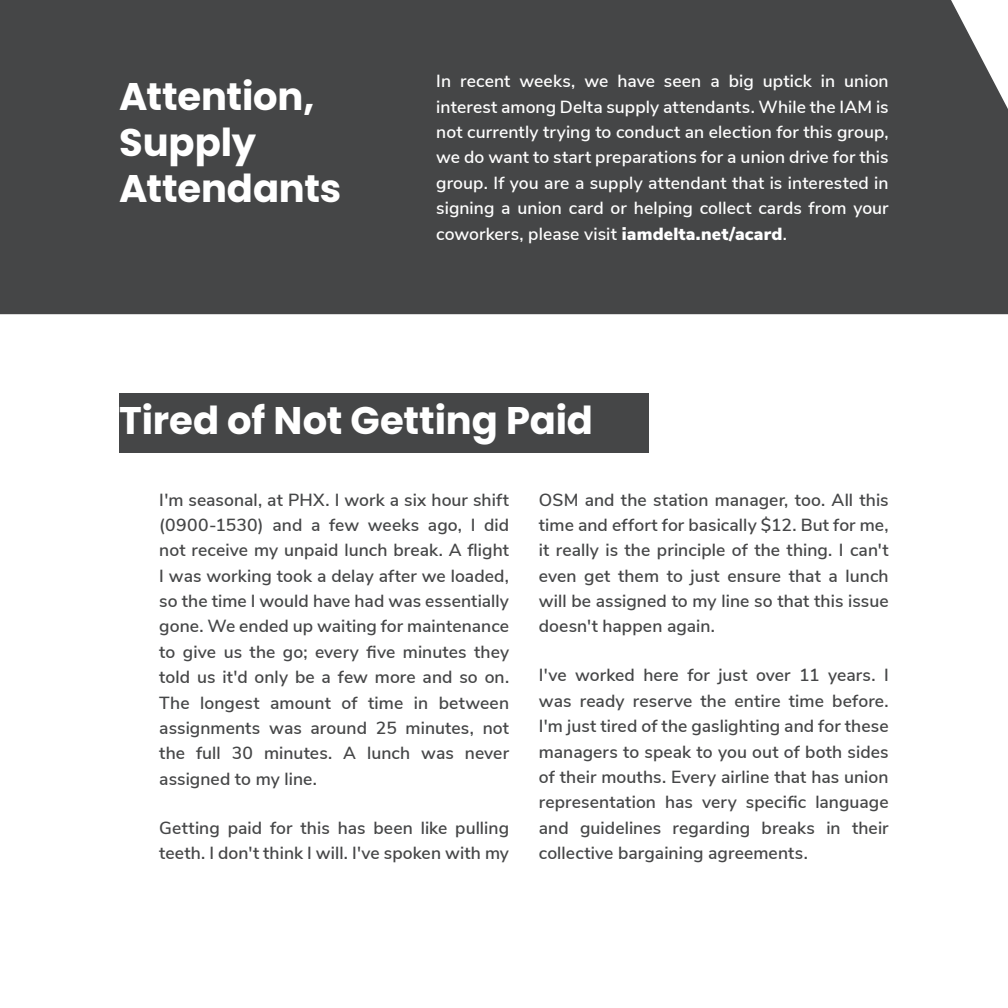
<style>
.page{position:relative;width:1008px;height:1008px;background:#fff}
.page>*{position:absolute;margin:0;border:0;box-sizing:border-box;transform-origin:0 0}
.t1{font:700 38.5px/46.2px "Poppins";letter-spacing:-.005em;color:#fff}
.t2{font:600 17.5px/25.4px "Nunito Sans";letter-spacing:.005em;color:#454647;text-align:justify}
.t3{font:600 17.5px/25.4px "Nunito Sans";letter-spacing:.005em;color:#fff;text-align:justify}
.s1{font-weight:900}
</style>
<div class="page">
<div style="left:0;top:0;width:1008px;height:314px;background:#454647"></div>
<div style="left:119px;top:393px;width:530px;height:59px;background:#454647"></div>
<div style="left:119px;top:70px;width:280px;height:147px;background:#454647"></div>
<h1 class="t1" style="left:119px;top:74px;width:224px">Attention,<br>Supply<br>Attendants</h1>
<p class="t3" style="left:436px;top:68px;width:454px">In recent weeks, we have seen a big uptick in union interest among Delta supply attendants. While the IAM is not currently trying to conduct an election for this group, we do want to start preparations for a union drive for this group. If you are a supply attendant that is interested in signing a union card or helping collect cards from your coworkers, please visit <span class="s1">iamdelta.net/acard</span>.</p>
<h1 class="t1" style="left:119px;top:397px;width:475px">Tired of Not Getting Paid</h1>
<p class="t2" style="left:159px;top:486px;width:351px">I'm seasonal, at PHX. I work a six hour shift (0900-1530) and a few weeks ago, I did not receive my unpaid lunch break. A flight I was working took a delay after we loaded, so the time I would have had was essentially gone. We ended up waiting for maintenance to give us the go; every five minutes they told us it'd only be a few more and so on.<br>The longest amount of time in between assignments was around 25 minutes, not the full 30 minutes. A lunch was never assigned to my line.</p>
<p class="t2" style="left:159px;top:814px;width:351px">Getting paid for this has been like pulling teeth. I don't think I will. I've spoken with my</p>
<p class="t2" style="left:539px;top:486px;width:351px">OSM and the station manager, too. All this time and effort for basically $12. But for me, it really is the principle of the thing. I can't even get them to just ensure that a lunch will be assigned to my line so that this issue doesn't happen again.</p>
<p class="t2" style="left:539px;top:662px;width:351px">I've worked here for just over 11 years. I was ready reserve the entire time before.<br>I'm just tired of the gaslighting and for these managers to speak to you out of both sides of their mouths. Every airline that has union representation has very specific language and guidelines regarding breaks in their collective bargaining agreements.</p>
</div>
